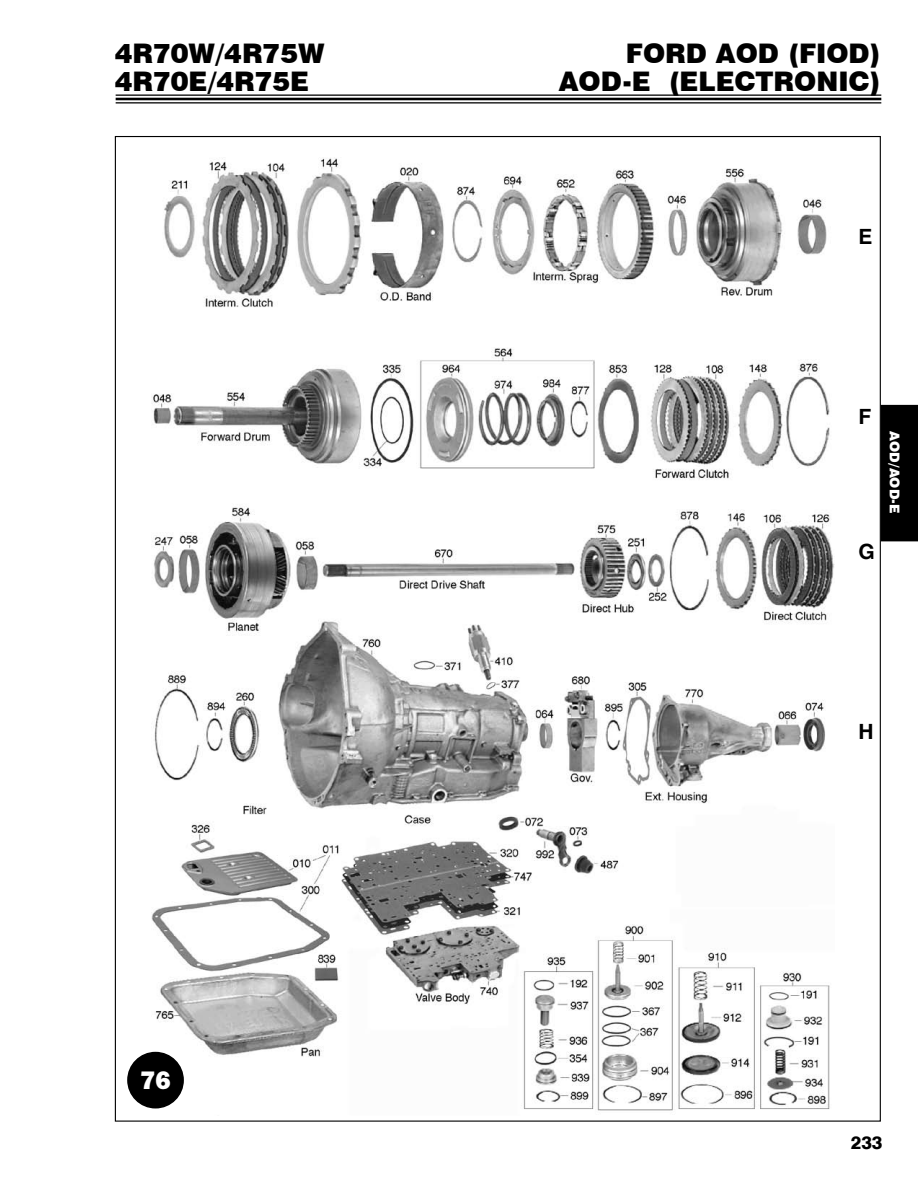
<style>
.page{position:relative;width:918px;height:1188px;background:#fff}
.page>*{position:absolute;margin:0;border:0;box-sizing:border-box;transform-origin:0 0}
.t1{font:900 27px/28.5px "Swiss 721 BT";color:#000;text-align:right}
.t2{font:800 25.5px "Franklin Gothic";color:#fff}
.t3{font:700 21px "Switzerland";color:#000}
.t4{font:800 18px "Swiss 721 BT";color:#000}
.t5{font:900 13.5px "Swiss 721 BT";color:#fff}
</style>
<div class="page">
<hr style="left:116px;top:95px;width:765px;height:1px;background:#000">
<hr style="left:116px;top:98px;width:765px;height:2px;background:#000">
<hr style="left:116px;top:102px;width:765px;height:1px;background:#000">
<div style="left:881px;top:405px;width:37px;height:136px;background:#000"></div>
<img style="left:152px;top:158px;width:683px;height:953px">
<div style="left:128px;top:1053px;width:55px;height:55px;background:#000;border-radius:50%"></div>
<div style="left:127px;top:1052px;width:57px;height:56px;border:2px solid #000;border-radius:50%"></div>
<p class="t1" style="left:115px;top:38px;width:211px;text-align:left">4R70W/4R75W<br>4R70E/4R75E</p>
<p class="t2" style="left:140px;top:1065px;width:32px">76</p>
<p class="t1" style="left:559px;top:38px;width:324px">FORD AOD (FIOD)<br>AOD-E (ELECTRONIC)</p>
<p class="t3" style="left:858px;top:224px;width:16px">E</p>
<p class="t3" style="left:858px;top:404px;width:14px">F</p>
<p class="t3" style="left:858px;top:539px;width:18px">G</p>
<p class="t5" style="left:903px;top:431px;width:82px;rotate:90deg">aod/aod-e</p>
<p class="t3" style="left:858px;top:719px;width:17px">H</p>
<p class="t4" style="left:851px;top:1131px;width:33px">233</p>
</div>
